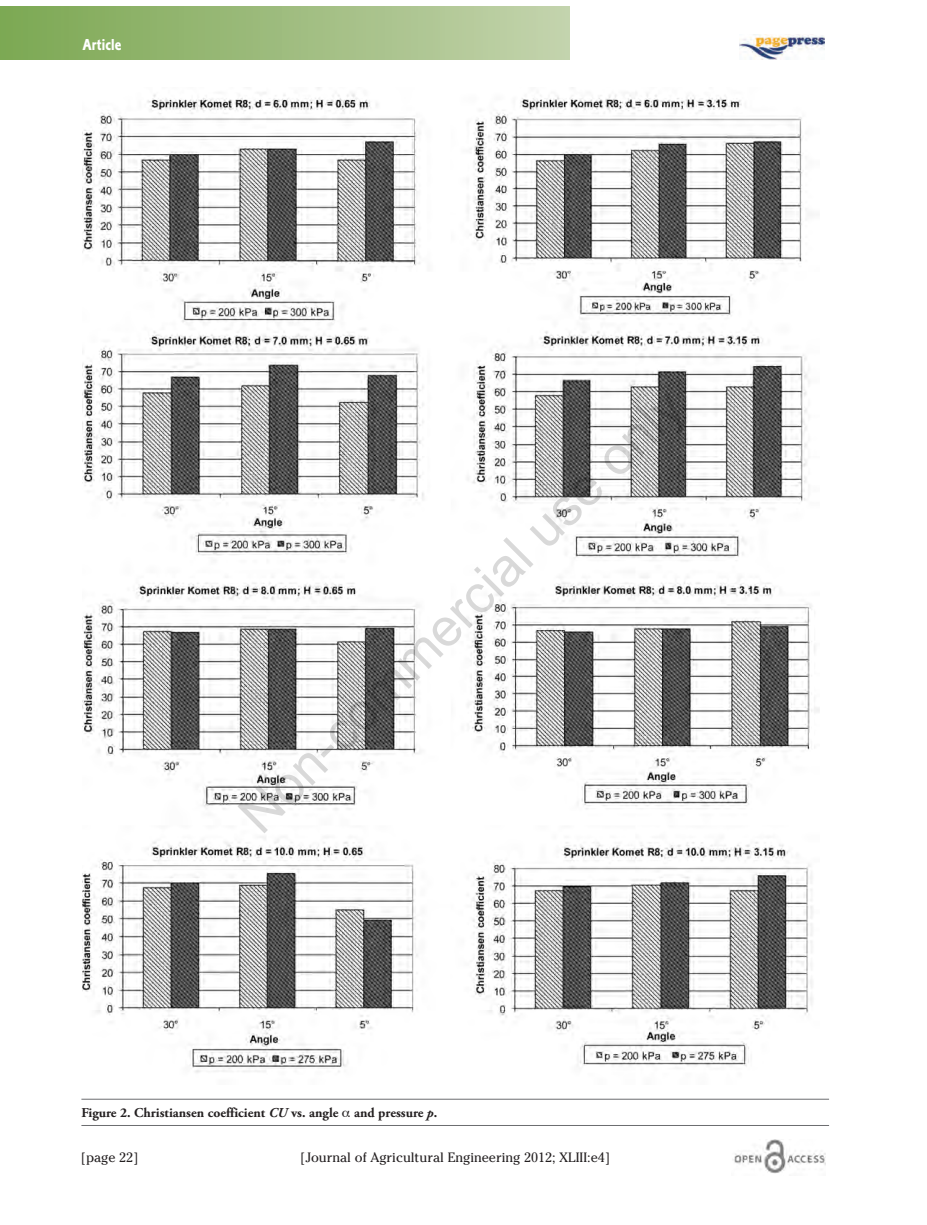
<style>
.page{position:relative;width:927px;height:1225px;background:#fff}
.page>*{position:absolute;margin:0;border:0;box-sizing:border-box;transform-origin:0 0}
.t1{font:53.4px "Arial";color:rgb(0 0 0/.15)}
.t2{font:16.5px "Corinthian Bold Condensed Plain";color:#fff}
.t3{font:13.5px "Cheltenham";color:#231f20}
.t4{font:700 13.5px "Adobe Garamond Pro";color:#231f20}
.s1{font-style:italic}
</style>
<div class="page">
<img style="left:733px;top:1140px;width:92px;height:34px">
<img style="left:740px;top:34px;width:84px;height:26px">
<div style="left:0;top:6px;width:570px;height:54px;background:linear-gradient(to right,#7ba752,#c3d2ac)"></div>
<img style="left:82px;top:88px;width:738px;height:985px">
<hr style="left:81px;top:1098px;width:748px;height:1px;background:#6c6d70">
<hr style="left:81px;top:1125px;width:748px;height:1px;background:#6c6d70">
<p class="t2" style="left:83px;top:39px;width:40px">Article</p>
<h1 class="t1" style="left:224px;top:798px;width:603px;rotate:-45deg">Non-commercial use only</h1>
<p class="t4" style="left:81px;top:1107px;width:357px">Figure 2. Christiansen coefficient <span class="s1">CU</span> vs. angle and pressure <span class="s1">p</span>.</p>
<p class="t3" style="left:81px;top:1149px;width:59px">[page 22]</p>
<p class="t3" style="left:300px;top:1149px;width:312px">[Journal of Agricultural Engineering 2012; XLIII:e4]</p>
</div>
